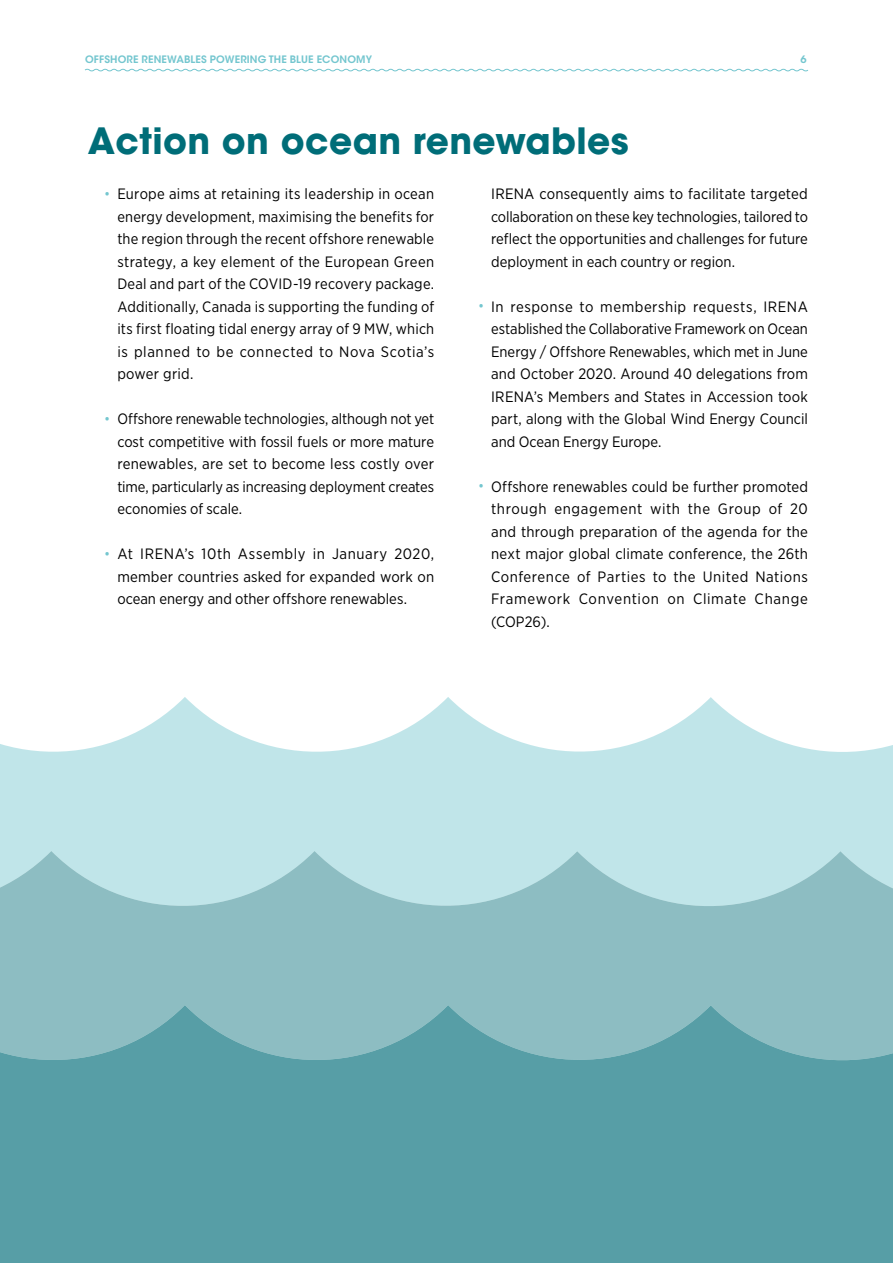
<style>
.page{position:relative;width:893px;height:1263px;background:#fff}
.page>*{position:absolute;margin:0;border:0;box-sizing:border-box;transform-origin:0 0}
.t1{font:700 36px "ITC Avant Garde Std";letter-spacing:.01em;color:#006d78}
.t2{font:15px/22.5px "Gotham Narrow";letter-spacing:.005em;color:#000;text-align:justify}
.t3{font:600 10.2px "ITC Avant Garde Std";letter-spacing:.015em;color:#74c6cf}
.s1{font-weight:700;font-size:12px;color:#74c6cf}
</style>
<div class="page">
<svg style="left:0;top:697px;width:893px;height:154px;fill:#c0e5e9"></svg>
<div style="left:0;top:1062px;width:893px;height:201px;background:#579ea6"></div>
<svg style="left:0;top:851px;width:893px;height:211px;background:#91c1c6"></svg>
<svg style="left:84px;top:68px;width:724px;height:4px"></svg>
<p class="t3" style="left:85px;top:53px;width:289px">OFFSHORE RENEWABLES POWERING THE BLUE ECONOMY</p>
<p class="t3" style="left:800px;top:53px;width:8px">6</p>
<h1 class="t1" style="left:88px;top:117px;width:542px">Action on ocean renewables</h1>
<p class="t2" style="left:117px;top:182px;width:318px;text-indent:-13px"><span class="s1">•</span> Europe aims at retaining its leadership in ocean energy development, maximising the benefits for the region through the recent offshore renewable strategy, a key element of the European Green Deal and part of the COVID-19 recovery package.<br>Additionally, Canada is supporting the funding of its first floating tidal energy array of 9 MW, which is planned to be connected to Nova Scotia’s power grid.</p>
<p class="t2" style="left:117px;top:407px;width:318px;text-indent:-13px"><span class="s1">•</span> Offshore renewable technologies, although not yet cost competitive with fossil fuels or more mature renewables, are set to become less costly over time, particularly as increasing deployment creates economies of scale.</p>
<p class="t2" style="left:117px;top:542px;width:318px;text-indent:-13px"><span class="s1">•</span> At IRENA’s 10th Assembly in January 2020, member countries asked for expanded work on ocean energy and other offshore renewables.</p>
<p class="t2" style="left:491px;top:182px;width:318px">IRENA consequently aims to facilitate targeted collaboration on these key technologies, tailored to reflect the opportunities and challenges for future deployment in each country or region.</p>
<p class="t2" style="left:491px;top:295px;width:318px;text-indent:-13px"><span class="s1">•</span> In response to membership requests, IRENA established the Collaborative Framework on Ocean Energy / Offshore Renewables, which met in June and October 2020. Around 40 delegations from IRENA’s Members and States in Accession took part, along with the Global Wind Energy Council and Ocean Energy Europe.</p>
<p class="t2" style="left:491px;top:475px;width:318px;text-indent:-13px"><span class="s1">•</span> Offshore renewables could be further promoted through engagement with the Group of 20 and through preparation of the agenda for the next major global climate conference, the 26th Conference of Parties to the United Nations Framework Convention on Climate Change (COP26).</p>
</div>
